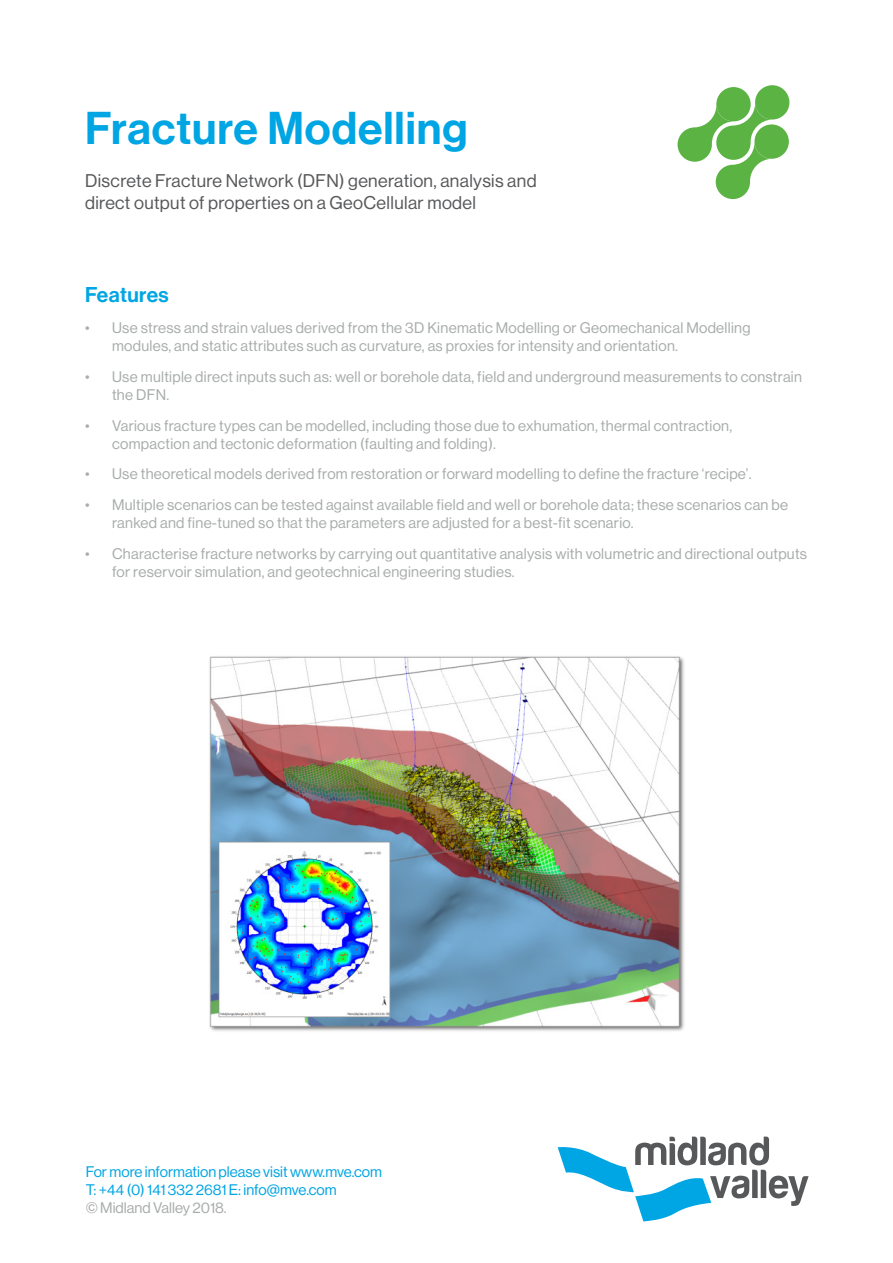
<style>
.page{position:relative;width:893px;height:1263px;background:#fff}
.page>*{position:absolute;margin:0;border:0;box-sizing:border-box;transform-origin:0 0}
.t1{font:45px "N Haas Grotesk DS Std 65 Md";letter-spacing:.02em;color:#00a5e3}
.t2{font:21px "N Haas Grotesk DS Std 65 Md";letter-spacing:.02em;color:#00a5e3}
.t3{font:18px/21.6px "N Haas Grotesk DS Std 55 Rg";letter-spacing:.02em;color:#57585a}
.t4{font:15px/18px "N Haas Grotesk DS Std 55 Rg";letter-spacing:.02em;color:#a8acab}
.t5{font:15px "N Haas Grotesk DS Std 55 Rg";color:#00a5e3}
.t6{font:15px "N Haas Grotesk DS Std 55 Rg";color:#a8acab}
</style>
<div class="page">
<svg style="left:677px;top:85px;width:112px;height:114px"></svg>
<svg style="left:558px;top:1136px;width:251px;height:85px"></svg>
<img style="left:209px;top:656px;width:475px;height:375px">
<p class="t1" style="left:85px;top:102px;width:384px">Fracture Modelling</p>
<p class="t3" style="left:85px;top:170px;width:453px">Discrete Fracture Network (DFN) generation, analysis and direct output of properties on a GeoCellular model</p>
<p class="t2" style="left:85px;top:282px;width:85px">Features</p>
<p class="t4" style="left:112px;top:319px;width:640px;text-indent:-27px">• Use stress and strain values derived from the 3D Kinematic Modelling or Geomechanical Modelling modules, and static attributes such as curvature, as proxies for intensity and orientation.</p>
<p class="t4" style="left:112px;top:368px;width:691px;text-indent:-27px">• Use multiple direct inputs such as: well or borehole data, field and underground measurements to constrain the DFN.</p>
<p class="t4" style="left:112px;top:416px;width:622px;text-indent:-27px">• Various fracture types can be modelled, including those due to exhumation, thermal contraction, compaction and tectonic deformation (faulting and folding).</p>
<p class="t4" style="left:85px;top:465px;width:668px">• Use theoretical models derived from restoration or forward modelling to define the fracture ‘recipe’.</p>
<p class="t4" style="left:112px;top:496px;width:677px;text-indent:-27px">• Multiple scenarios can be tested against available field and well or borehole data; these scenarios can be ranked and fine-tuned so that the parameters are adjusted for a best-fit scenario.</p>
<p class="t4" style="left:112px;top:545px;width:697px;text-indent:-27px">• Characterise fracture networks by carrying out quantitative analysis with volumetric and directional outputs for reservoir simulation, and geotechnical engineering studies.</p>
<p class="t5" style="left:86px;top:1163px;width:298px">For more information please visit www.mve.com</p>
<p class="t5" style="left:86px;top:1181px;width:253px">T: +44 (0) 141 332 2681 E: info@mve.com</p>
<p class="t6" style="left:86px;top:1199px;width:143px">© Midland Valley 2018.</p>
</div>
